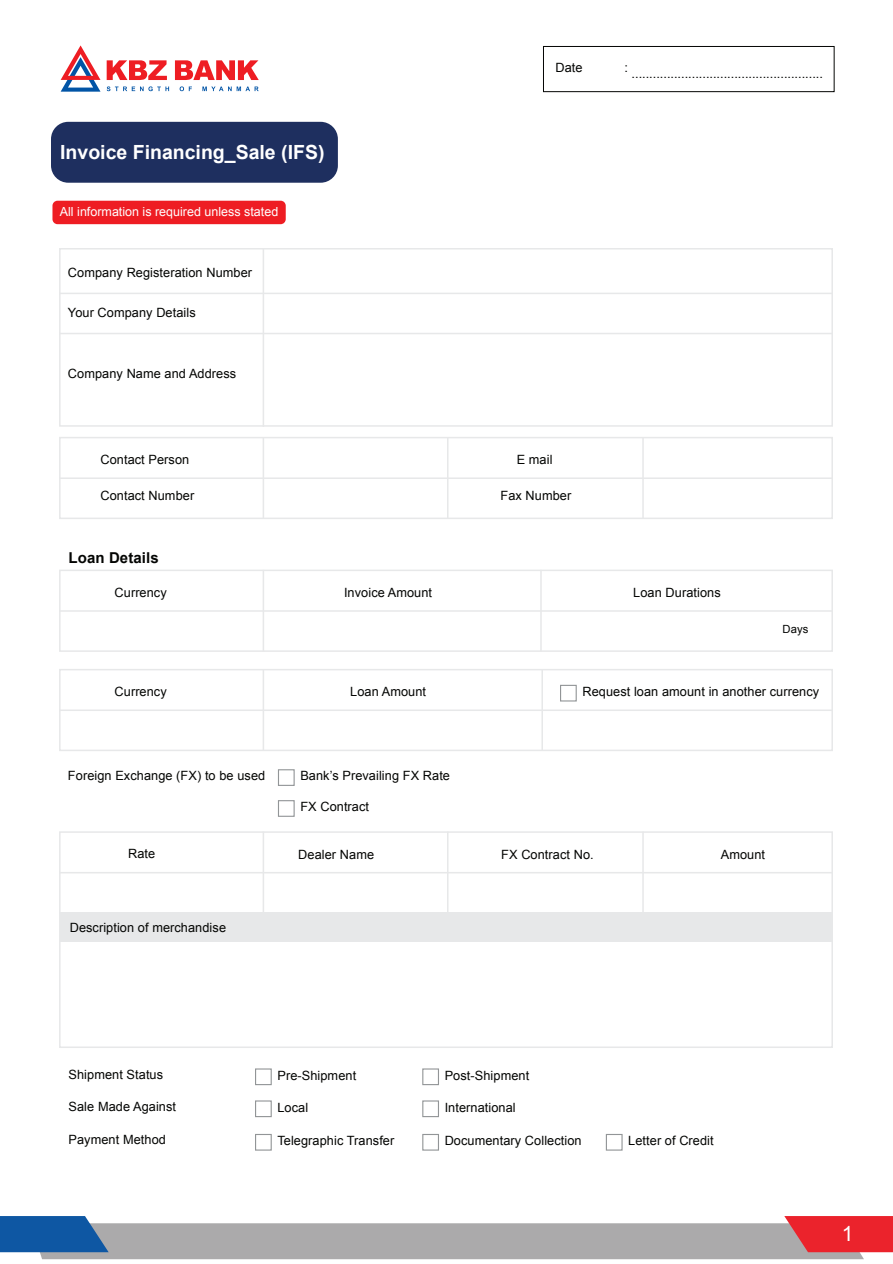
<style>
.page{position:relative;width:893px;height:1264px;background:#fff}
.page>*{position:absolute;margin:0;border:0;box-sizing:border-box;transform-origin:0 0}
.t1{font:21px "Arial";color:#fff}
.t2{font:700 19.5px "Arial";color:#fff}
.t3{font:700 15px "Arial";letter-spacing:.005em;color:#040503}
.t4{font:12.75px "Arial";letter-spacing:.005em;color:#040503}
.t5{font:12.45px "Arial";color:#fff}
.t6{font:11.25px "Arial";color:#040503}
</style>
<div class="page">
<svg style="left:0;top:1216px;width:893px;height:42px;background:#aea2aa"></svg>
<div style="left:543px;top:46px;width:291px;height:46px;border:1px solid #040503"></div>
<div style="left:52px;top:201px;width:234px;height:23px;background:#ee1d23;border-radius:5px"></div>
<svg style="left:61px;top:45px;width:40px;height:47px"></svg>
<svg style="left:107px;top:60px;width:60px;height:20px"></svg>
<svg style="left:175px;top:60px;width:84px;height:20px"></svg>
<svg style="left:107px;top:86px;width:62px;height:5px"></svg>
<svg style="left:180px;top:86px;width:12px;height:5px"></svg>
<svg style="left:202px;top:86px;width:57px;height:5px"></svg>
<div style="left:51px;top:122px;width:287px;height:61px;background:#1e2f5f;border-radius:17px"></div>
<div style="left:59px;top:248px;width:774px;height:178px;border:2px solid #e7e8e9"></div>
<div style="left:59px;top:437px;width:774px;height:82px;border:2px solid #e7e8e9"></div>
<hr style="left:60px;top:292px;width:772px;height:2px;background:#e7e8e9">
<hr style="left:60px;top:477px;width:772px;height:2px;background:#e7e8e9">
<hr style="left:60px;top:333px;width:772px;height:1px;background:#e7e8e9">
<hr style="left:447px;top:437px;width:2px;height:81px;background:#e7e8e9">
<hr style="left:263px;top:437px;width:1px;height:81px;background:#e7e8e9">
<hr style="left:263px;top:248px;width:1px;height:179px;background:#e7e8e9">
<hr style="left:642px;top:437px;width:2px;height:81px;background:#e7e8e9">
<div style="left:59px;top:831px;width:774px;height:216px;border:2px solid #e7e8e9"></div>
<hr style="left:60px;top:871px;width:772px;height:2px;background:#e7e8e9">
<hr style="left:60px;top:911px;width:772px;height:2px;background:#e7e8e9">
<hr style="left:447px;top:831px;width:2px;height:81px;background:#e7e8e9">
<hr style="left:263px;top:831px;width:1px;height:81px;background:#e7e8e9">
<hr style="left:642px;top:831px;width:2px;height:81px;background:#e7e8e9">
<div style="left:59px;top:569px;width:774px;height:82px;border:2px solid #e7e8e9"></div>
<hr style="left:60px;top:610px;width:772px;height:1px;background:#e7e8e9">
<hr style="left:263px;top:569px;width:1px;height:82px;background:#e7e8e9">
<hr style="left:540px;top:569px;width:2px;height:82px;background:#e7e8e9">
<div style="left:59px;top:668px;width:774px;height:83px;border:2px solid #e7e8e9"></div>
<hr style="left:60px;top:709px;width:772px;height:1px;background:#e7e8e9">
<hr style="left:263px;top:669px;width:1px;height:81px;background:#e7e8e9">
<hr style="left:541px;top:669px;width:2px;height:81px;background:#e7e8e9">
<div style="left:560px;top:684px;width:17px;height:17px;background:#fff;border:1px solid #929597"></div>
<div style="left:278px;top:769px;width:17px;height:16px;background:#fff;border:1px solid #929597"></div>
<div style="left:60px;top:912px;width:772px;height:29px;background:#e7e8e9"></div>
<div style="left:255px;top:1068px;width:17px;height:16px;background:#fff;border:1px solid #929597"></div>
<div style="left:422px;top:1068px;width:17px;height:16px;background:#fff;border:1px solid #929597"></div>
<div style="left:255px;top:1100px;width:17px;height:16px;background:#fff;border:1px solid #929597"></div>
<div style="left:422px;top:1100px;width:17px;height:16px;background:#fff;border:1px solid #929597"></div>
<div style="left:255px;top:1133px;width:17px;height:17px;background:#fff;border:1px solid #929597"></div>
<div style="left:422px;top:1133px;width:17px;height:17px;background:#fff;border:1px solid #929597"></div>
<div style="left:606px;top:1133px;width:17px;height:17px;background:#fff;border:1px solid #929597"></div>
<div style="left:278px;top:800px;width:17px;height:16px;background:#fff;border:1px solid #929597"></div>
<p class="t4" style="left:555px;top:60px;width:28px">Date</p>
<p class="t4" style="left:624px;top:60px;width:5px">:</p>
<h2 class="t2" style="left:60px;top:139px;width:266px">Invoice Financing_Sale (IFS)</h2>
<p class="t5" style="left:60px;top:203px;width:220px">All information is required unless stated</p>
<p class="t4" style="left:68px;top:264px;width:186px">Company Registeration Number</p>
<p class="t4" style="left:68px;top:304px;width:129px">Your Company Details</p>
<p class="t4" style="left:68px;top:365px;width:170px">Company Name and Address</p>
<p class="t4" style="left:100px;top:451px;width:90px">Contact Person</p>
<p class="t4" style="left:100px;top:487px;width:95px">Contact Number</p>
<p class="t3" style="left:69px;top:548px;width:92px">Loan Details</p>
<p class="t4" style="left:632px;top:65px;width:193px">......................................................</p>
<p class="t4" style="left:517px;top:451px;width:37px">E mail</p>
<p class="t4" style="left:500px;top:487px;width:72px">Fax Number</p>
<p class="t4" style="left:115px;top:584px;width:54px">Currency</p>
<p class="t4" style="left:344px;top:584px;width:90px">Invoice Amount</p>
<p class="t4" style="left:633px;top:584px;width:89px">Loan Durations</p>
<p class="t6" style="left:782px;top:622px;width:27px">Days</p>
<p class="t4" style="left:115px;top:683px;width:54px">Currency</p>
<p class="t4" style="left:68px;top:767px;width:199px">Foreign Exchange (FX) to be used</p>
<p class="t4" style="left:350px;top:683px;width:77px">Loan Amount</p>
<p class="t4" style="left:582px;top:683px;width:238px">Request loan amount in another currency</p>
<p class="t4" style="left:300px;top:767px;width:151px">Bank’s Prevailing FX Rate</p>
<p class="t4" style="left:300px;top:798px;width:70px">FX Contract</p>
<p class="t4" style="left:128px;top:844px;width:29px">Rate</p>
<p class="t4" style="left:298px;top:845px;width:77px">Dealer Name</p>
<p class="t4" style="left:501px;top:845px;width:94px">FX Contract No.</p>
<p class="t4" style="left:721px;top:845px;width:46px">Amount</p>
<p class="t4" style="left:70px;top:919px;width:158px">Description of merchandise</p>
<p class="t4" style="left:69px;top:1065px;width:96px">Shipment Status</p>
<p class="t4" style="left:277px;top:1066px;width:80px">Pre-Shipment</p>
<p class="t4" style="left:445px;top:1066px;width:86px">Post-Shipment</p>
<p class="t4" style="left:69px;top:1097px;width:109px">Sale Made Against</p>
<p class="t4" style="left:277px;top:1098px;width:32px">Local</p>
<p class="t4" style="left:445px;top:1098px;width:73px">International</p>
<p class="t4" style="left:69px;top:1131px;width:99px">Payment Method</p>
<p class="t4" style="left:277px;top:1131px;width:118px">Telegraphic Transfer</p>
<p class="t4" style="left:445px;top:1131px;width:138px">Documentary Collection</p>
<p class="t4" style="left:628px;top:1131px;width:87px">Letter of Credit</p>
<h1 class="t1" style="left:842px;top:1218px;width:13px">1</h1>
</div>
